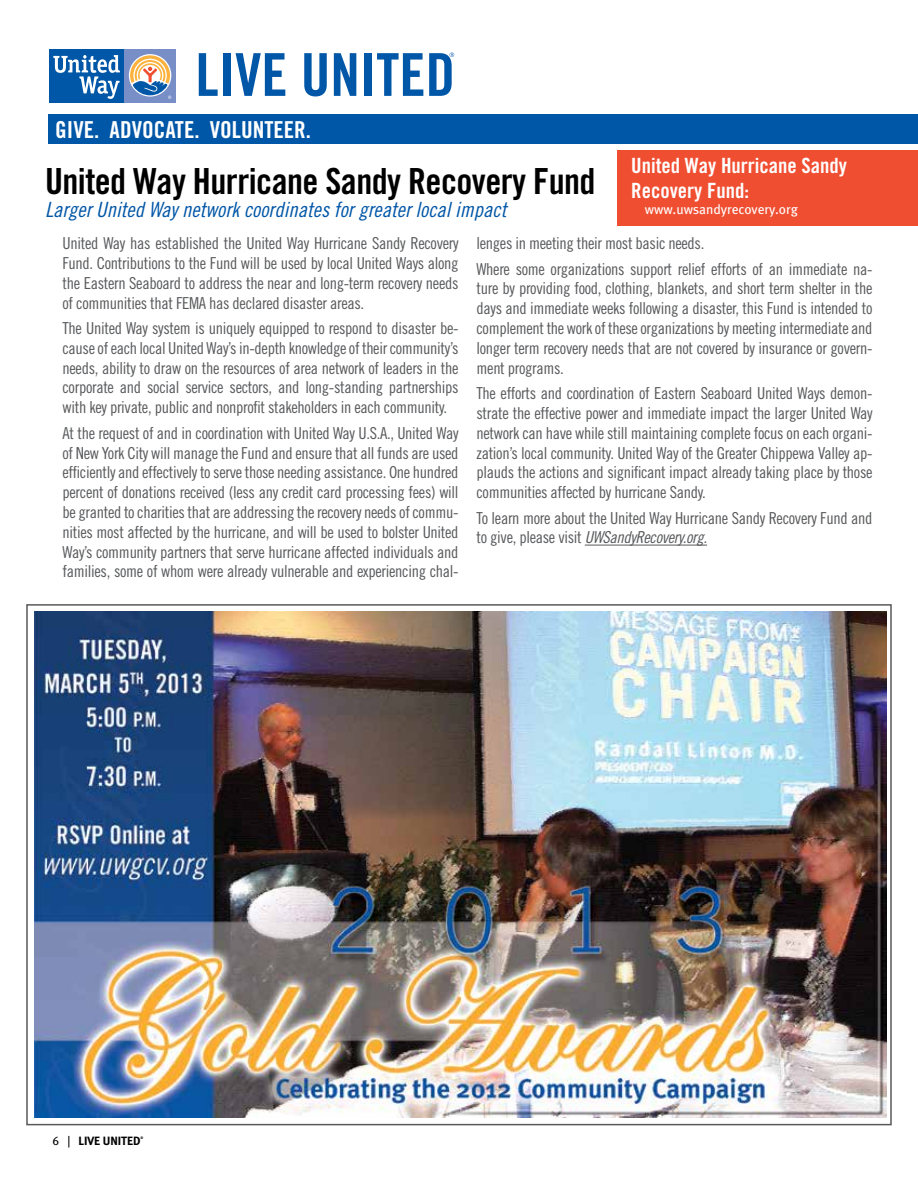
<style>
.page{position:relative;width:918px;height:1188px;background:#fff}
.page>*{position:absolute;margin:0;border:0;box-sizing:border-box;transform-origin:0 0}
.t1{font:36px "Trade Gothic Bold Cond Twenty";letter-spacing:-.015em;color:#000}
.t2{font:23.4px "Trade Gothic Bold Cond Twenty";color:#fff}
.t3{font:21px "Trade Gothic Cond Eighteen Obl";color:#0056a7}
.t4{font:21px/25.2px "Trade Gothic Bold Cond Twenty";color:#fff}
.t5{font:16.5px/19.8px "Trade Gothic Cond Eighteen";letter-spacing:-.02em;color:#58595b;text-align:justify}
.t6{font:16.5px "Trade Gothic Cond Eighteen Obl";letter-spacing:-.02em;color:#58595b}
.t7{font:13.5px "Meta Book LF";color:#fff}
.t8{font:700 12px "Meta";color:#000}
.t9{font:700 3.45px "Meta";color:#000}
.s1{font-family:"Trade Gothic Cond Eighteen"}
.s2{font-weight:400}
</style>
<div class="page">
<div style="left:48px;top:115px;width:823px;height:29px;background:#0056a7"></div>
<div style="left:850px;top:115px;width:68px;height:29px;background:#0056a7"></div>
<svg style="left:49px;top:102px;width:127px;height:1px"></svg>
<div style="left:124px;top:49px;width:52px;height:53px;background:#788ec7"></div>
<svg style="left:129px;top:54px;width:42px;height:43px"></svg>
<div style="left:49px;top:49px;width:75px;height:53px;background:#0056a7"></div>
<svg style="left:53px;top:55px;width:67px;height:44px"></svg>
<svg style="left:130px;top:55px;width:41px;height:44px"></svg>
<svg style="left:199px;top:53px;width:19px;height:43px"></svg>
<div style="left:223px;top:53px;width:7px;height:43px;background:#0056a7"></div>
<svg style="left:236px;top:53px;width:49px;height:43px"></svg>
<svg style="left:304px;top:53px;width:23px;height:43px"></svg>
<svg style="left:334px;top:53px;width:22px;height:43px"></svg>
<div style="left:364px;top:53px;width:8px;height:43px;background:#0056a7"></div>
<svg style="left:377px;top:53px;width:46px;height:43px"></svg>
<svg style="left:429px;top:53px;width:25px;height:43px"></svg>
<img style="left:34px;top:611px;width:852px;height:506px">
<hr style="left:585px;top:545px;width:122px;height:1px;background:#58595b">
<div style="left:618px;top:150px;width:300px;height:75px;background:#f04e31"></div>
<h2 class="t2" style="left:55px;top:115px;width:257px">GIVE. ADVOCATE. VOLUNTEER.</h2>
<h1 class="t1" style="left:45px;top:159px;width:552px">United Way Hurricane Sandy Recovery Fund</h1>
<p class="t3" style="left:45px;top:197px;width:463px">Larger United Way network coordinates for greater local impact</p>
<p class="t4" style="left:631px;top:153px;width:217px">United Way Hurricane Sandy<br>Recovery Fund:</p>
<p class="t7" style="left:645px;top:202px;width:155px">www.uwsandyrecovery.org</p>
<p class="t5" style="left:63px;top:233px;width:398px">United Way has established the United Way Hurricane Sandy Recovery Fund. Contributions to the Fund will be used by local United Ways along the Eastern Seaboard to address the near and long-term recovery needs of communities that FEMA has declared disaster areas.</p>
<p class="t5" style="left:63px;top:318px;width:398px">The United Way system is uniquely equipped to respond to disaster be&shy;cause of each local United Way’s in-depth knowledge of their community’s needs, ability to draw on the resources of area network of leaders in the corporate and social service sectors, and long-standing partnerships with key private, public and nonprofit stakeholders in each community.</p>
<p class="t5" style="left:63px;top:423px;width:398px">At the request of and in coordination with United Way U.S.A., United Way of New York City will manage the Fund and ensure that all funds are used efficiently and effectively to serve those needing assistance. One hundred percent of donations received (less any credit card processing fees) will be granted to charities that are addressing the recovery needs of commu&shy;nities most affected by the hurricane, and will be used to bolster United Way’s community partners that serve hurricane affected individuals and families, some of whom were already vulnerable and experiencing chal-</p>
<p class="t5" style="left:477px;top:230px;width:398px;line-height:25.5px">lenges in meeting their most basic needs.<br>Where some organizations support relief efforts of an immediate na-</p>
<p class="t5" style="left:477px;top:279px;width:398px">ture by providing food, clothing, blankets, and short term shelter in the days and immediate weeks following a disaster, this Fund is intended to complement the work of these organizations by meeting intermediate and longer term recovery needs that are not covered by insurance or govern&shy;ment programs.</p>
<p class="t5" style="left:477px;top:383px;width:398px">The efforts and coordination of Eastern Seaboard United Ways demon&shy;strate the effective power and immediate impact the larger United Way network can have while still maintaining complete focus on each organi&shy;zation’s local community. United Way of the Greater Chippewa Valley ap&shy;plauds the actions and significant impact already taking place by those communities affected by hurricane Sandy.</p>
<p class="t5" style="left:477px;top:508px;width:397px">To learn more about the United Way Hurricane Sandy Recovery Fund and</p>
<p class="t6" style="left:477px;top:528px;width:232px"><span class="s1">to give, please visit</span> UWSandyRecovery.org.</p>
<p class="t8" style="left:52px;top:1134px;width:90px"><span class="s2">6 |</span> LIVE UNITED</p>
<p class="t9" style="left:141px;top:1136px;width:4px">®</p>
</div>
